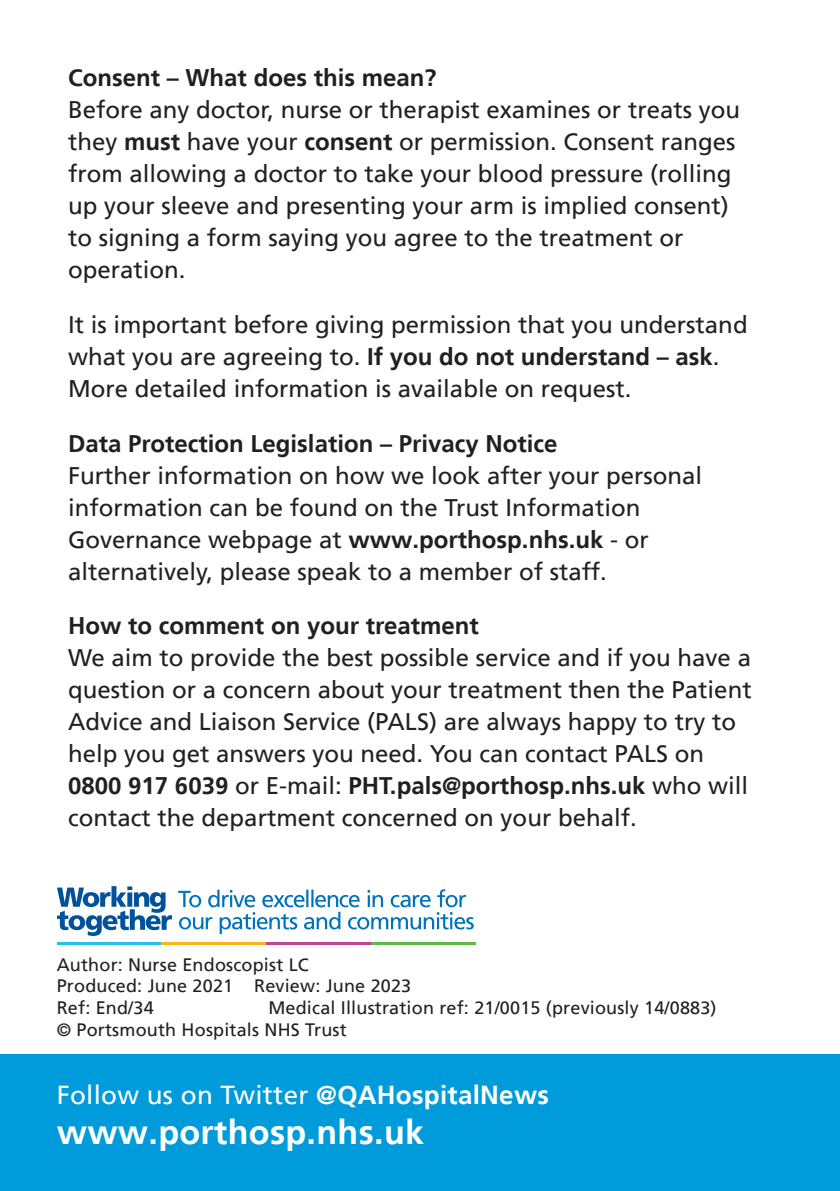
<style>
.page{position:relative;width:840px;height:1191px;background:#fff}
.page>*{position:absolute;margin:0;border:0;box-sizing:border-box;transform-origin:0 0}
.t1{font:700 34px "Frutiger";letter-spacing:.01em;color:#fff}
.t2{font:26px "Frutiger";letter-spacing:.01em;color:#fff}
.t3{font:24px/32px "Frutiger";color:#231f20}
.t4{font:700 24px "Frutiger";color:#231f20}
.t5{font:18px "Frutiger";letter-spacing:.01em;color:#231f20}
.s1{font-weight:700}
</style>
<div class="page">
<div style="left:0;top:1054px;width:839px;height:137px;background:#009bda"></div>
<svg style="left:57px;top:886px;width:115px;height:50px"></svg>
<svg style="left:178px;top:889px;width:295px;height:45px"></svg>
<hr style="left:57px;top:942px;width:104px;height:2px;background:#26bff0">
<hr style="left:161px;top:942px;width:105px;height:2px;background:#fcb61c">
<hr style="left:266px;top:942px;width:104px;height:2px;background:#c24492">
<hr style="left:370px;top:942px;width:105px;height:2px;background:#60bb46">
<p class="t4" style="left:68px;top:64px;width:370px">Consent – What does this mean?</p>
<p class="t3" style="left:68px;top:94px;width:673px">Before any doctor, nurse or therapist examines or treats you they <span class="s1">must</span> have your <span class="s1">consent</span> or permission. Consent ranges from allowing a doctor to take your blood pressure (rolling up your sleeve and presenting your arm is implied consent) to signing a form saying you agree to the treatment or operation.</p>
<p class="t3" style="left:68px;top:308px;width:680px">It is important before giving permission that you understand what you are agreeing to. <span class="s1">If you do not understand – ask</span>.<br>More detailed information is available on request.</p>
<p class="t3" style="left:68px;top:427px;width:635px"><span class="s1">Data Protection Legislation – Privacy Notice<br></span>Further information on how we look after your personal information can be found on the Trust Information Governance webpage at <span class="s1">www.porthosp.nhs.uk</span> - or alternatively, please speak to a member of staff.</p>
<p class="t4" style="left:68px;top:612px;width:412px">How to comment on your treatment</p>
<p class="t3" style="left:68px;top:642px;width:684px;text-align:justify">We aim to provide the best possible service and if you have a question or a concern about your treatment then the Patient Advice and Liaison Service (PALS) are always happy to try to</p>
<p class="t3" style="left:68px;top:738px;width:637px">help you get answers you need. You can contact PALS on</p>
<p class="t3" style="left:68px;top:770px;width:681px"><span class="s1">0800 917 6039</span> or E-mail: <span class="s1">PHT.pals@porthosp.nhs.uk</span> who will contact the department concerned on your behalf.</p>
<p class="t5" style="left:57px;top:954px;width:253px">Author: Nurse Endoscopist LC</p>
<p class="t5" style="left:57px;top:975px;width:356px">Produced: June 2021 Review: June 2023</p>
<p class="t5" style="left:57px;top:997px;width:98px">Ref: End/34</p>
<p class="t5" style="left:268px;top:997px;width:449px">Medical Illustration ref: 21/0015 (previously 14/0883)</p>
<p class="t5" style="left:57px;top:1018px;width:291px">© Portsmouth Hospitals NHS Trust</p>
<p class="t2" style="left:57px;top:1080px;width:493px">Follow us on Twitter <span class="s1">@QAHospitalNews</span></p>
<p class="t1" style="left:57px;top:1112px;width:368px">www.porthosp.nhs.uk</p>
</div>
